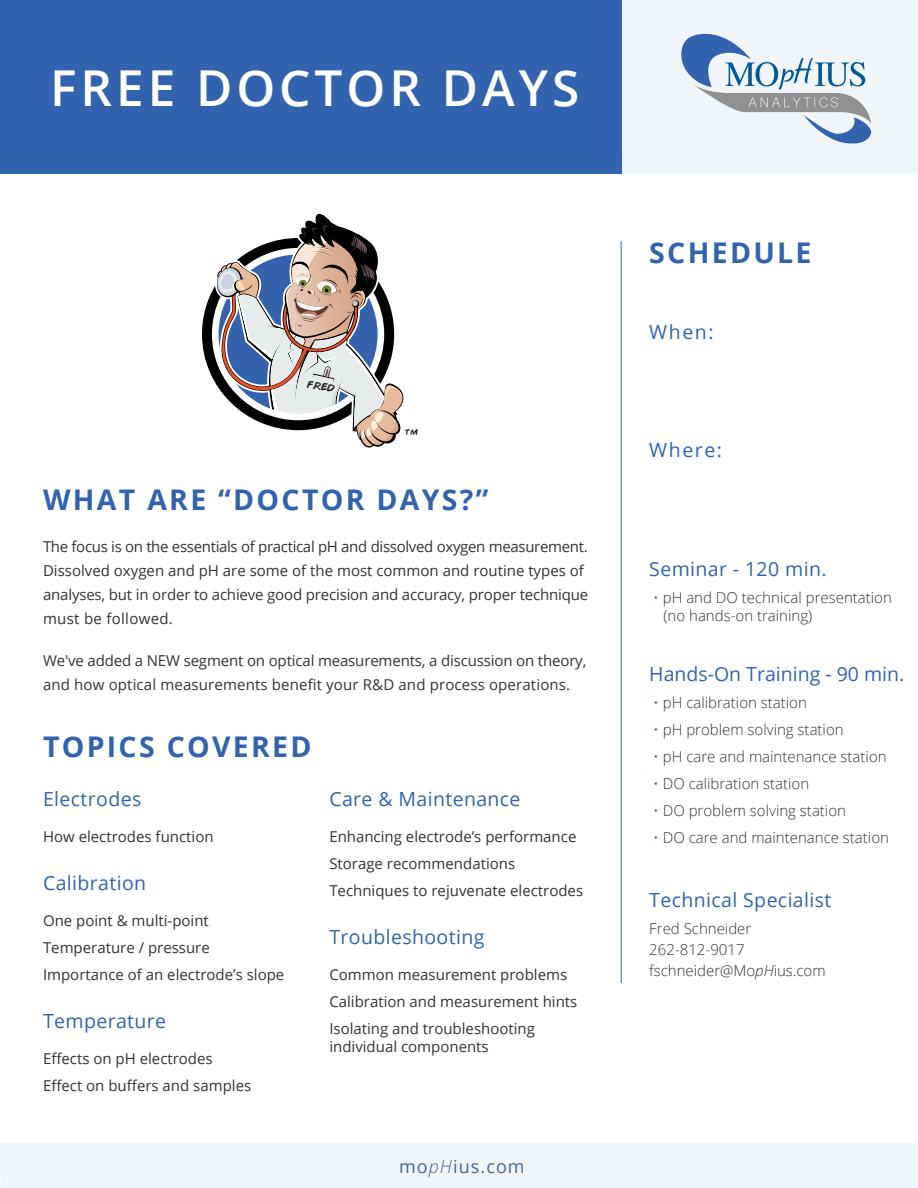
<style>
.page{position:relative;width:918px;height:1188px;background:#fff}
.page>*{position:absolute;margin:0;border:0;box-sizing:border-box;transform-origin:0 0}
.t1{font:600 49.5px "Open Sans";letter-spacing:.08em;color:#fff}
.t2{font:700 28.5px "Open Sans";letter-spacing:.08em;color:#3163af}
.t3{font:19.5px "Open Sans";letter-spacing:.02em;color:#3163af}
.t4{font:19.5px "Open Sans";color:#3163af}
.t5{font:18px "Open Sans";letter-spacing:.06em;color:#4265ab}
.t6{font:15px/27px "Open Sans";color:#333}
.t7{font:300 15px/21px "Open Sans";color:#333}
.t8{font:10.35px "Comic";color:#231f20}
.t9{font:10.05px "Comic";color:#231f20}
.s1{font-weight:300;font-style:italic}
.s2{color:#3264af}
.s3{font-style:italic}
</style>
<div class="page">
<svg style="left:305px;top:213px;width:67px;height:235px"></svg>
<svg style="left:202px;top:225px;width:202px;height:222px"></svg>
<div style="left:615px;top:0;width:303px;height:173px;background:#f2f5f7"></div>
<svg style="left:681px;top:33px;width:190px;height:111px"></svg>
<div style="left:0;top:0;width:621px;height:173px;background:#3163af"></div>
<div style="left:0;top:1143px;width:918px;height:45px;background:#f2f5f7"></div>
<hr style="left:621px;top:241px;width:1px;height:742px;background:#3163af">
<h1 class="t1" style="left:50px;top:54px;width:531px">FREE DOCTOR DAYS</h1>
<p class="t8" style="left:309px;top:377px;width:30px;rotate:11deg">FRED</p>
<p class="t9" style="left:405px;top:424px;width:15px">tm</p>
<h2 class="t2" style="left:43px;top:479px;width:447px">WHAT ARE “DOCTOR DAYS?”</h2>
<p class="t6" style="left:43px;top:534px;width:547px;line-height:24px">The focus is on the essentials of practical pH and dissolved oxygen measurement.<br>Dissolved oxygen and pH are some of the most common and routine types of analyses, but in order to achieve good precision and accuracy, proper technique must be followed.</p>
<p class="t6" style="left:43px;top:648px;width:545px;line-height:24px">We've added a NEW segment on optical measurements, a discussion on theory, and how optical measurements benefit your R&amp;D and process operations.</p>
<h2 class="t2" style="left:43px;top:727px;width:270px">TOPICS COVERED</h2>
<h3 class="t3" style="left:43px;top:786px;width:100px">Electrodes</h3>
<p class="t6" style="left:43px;top:823px;width:172px">How electrodes function</p>
<h3 class="t3" style="left:43px;top:870px;width:105px">Calibration</h3>
<p class="t6" style="left:43px;top:907px;width:243px">One point &amp; multi-point<br>Temperature / pressure<br>Importance of an electrode’s slope</p>
<h3 class="t3" style="left:43px;top:1008px;width:125px">Temperature</h3>
<p class="t6" style="left:43px;top:1045px;width:210px">Effects on pH electrodes<br>Effect on buffers and samples</p>
<h3 class="t3" style="left:329px;top:786px;width:193px">Care &amp; Maintenance</h3>
<p class="t6" style="left:329px;top:823px;width:255px">Enhancing electrode’s performance<br>Storage recommendations<br>Techniques to rejuvenate electrodes</p>
<h3 class="t3" style="left:329px;top:924px;width:157px">Troubleshooting</h3>
<p class="t6" style="left:329px;top:961px;width:249px">Common measurement problems<br>Calibration and measurement hints<br>Isolating and troubleshooting</p>
<p class="t6" style="left:329px;top:1033px;width:161px">individual components</p>
<p class="t5" style="left:399px;top:1154px;width:127px">mo<span class="s1">pH</span>ius.com</p>
<h2 class="t2" style="left:649px;top:232px;width:164px">SCHEDULE</h2>
<h3 class="t3" style="left:649px;top:318px;width:66px">When:</h3>
<h3 class="t3" style="left:649px;top:437px;width:74px">Where:</h3>
<h3 class="t3" style="left:649px;top:556px;width:179px">Seminar - 120 min.</h3>
<p class="t7" style="left:664px;top:588px;width:230px;line-height:18px;text-indent:-10px"><span class="s2">•</span> pH and DO technical presentation (no hands-on training)</p>
<h3 class="t4" style="left:649px;top:660px;width:257px">Hands-On Training - 90 min.</h3>
<p class="t7" style="left:653px;top:691px;width:155px"><span class="s2">•</span> pH calibration station</p>
<p class="t7" style="left:653px;top:718px;width:192px"><span class="s2">•</span> pH problem solving station</p>
<p class="t7" style="left:653px;top:745px;width:235px"><span class="s2">•</span> pH care and maintenance station</p>
<p class="t7" style="left:653px;top:772px;width:158px"><span class="s2">•</span> DO calibration station</p>
<p class="t7" style="left:653px;top:799px;width:194px"><span class="s2">•</span> DO problem solving station</p>
<p class="t7" style="left:653px;top:826px;width:237px"><span class="s2">•</span> DO care and maintenance station</p>
<h3 class="t3" style="left:649px;top:887px;width:184px">Technical Specialist</h3>
<p class="t7" style="left:649px;top:918px;width:178px">Fred Schneider<br>262-812-9017 fschneider@Mo<span class="s3">pH</span>ius.com</p>
</div>
